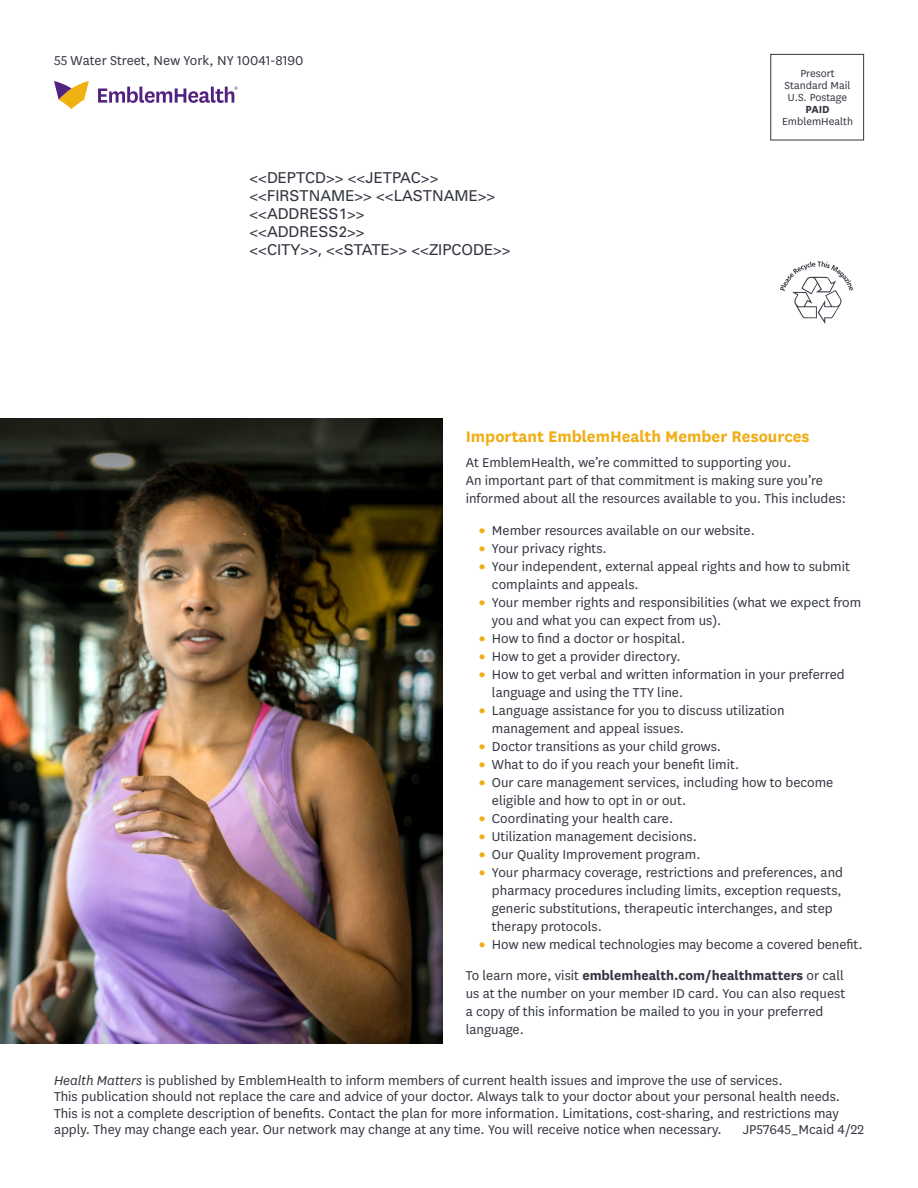
<style>
.page{position:relative;width:918px;height:1188px;background:#fff}
.page>*{position:absolute;margin:0;border:0;box-sizing:border-box;transform-origin:0 0}
._10_12_Member_Resour{font:700 18px "National";color:#f0ad14}
._10_12_Member_Resour-2{font:15px/18px "National";color:#323640}
.t1{font:15px "Univers";color:#323640}
.t2{font:12px "National";color:#323640}
.t3{font:700 12px "National";color:#323640}
.s1{font-weight:900;color:#f0ad14}
.s2{font-weight:700}
.s3{font-style:italic}
</style>
<div class="page">
<div style="left:770px;top:54px;width:94px;height:86px;border:1px solid #323640"></div>
<svg style="left:780px;top:261px;width:73px;height:63px"></svg>
<svg style="left:54px;top:81px;width:35px;height:28px"></svg>
<svg style="left:98px;top:86px;width:140px;height:17px"></svg>
<img style="left:0;top:418px;width:443px;height:625px">
<p class="_10_12_Member_Resour-2" style="left:54px;top:51px;width:251px">55 Water Street, New York, NY 10041-8190</p>
<p class="t1" style="left:249px;top:168px;width:191px">&lt;&lt;DEPTCD&gt;&gt; &lt;&lt;JETPAC&gt;&gt;</p>
<p class="t1" style="left:249px;top:186px;width:247px">&lt;&lt;FIRSTNAME&gt;&gt; &lt;&lt;LASTNAME&gt;&gt;</p>
<p class="t1" style="left:249px;top:204px;width:117px">&lt;&lt;ADDRESS1&gt;&gt;</p>
<p class="t1" style="left:249px;top:222px;width:117px">&lt;&lt;ADDRESS2&gt;&gt;</p>
<p class="t1" style="left:249px;top:240px;width:263px">&lt;&lt;CITY&gt;&gt;, &lt;&lt;STATE&gt;&gt; &lt;&lt;ZIPCODE&gt;&gt;</p>
<p class="t2" style="left:800px;top:66px;width:36px">Presort</p>
<p class="t2" style="left:785px;top:78px;width:67px">Standard Mail</p>
<p class="t2" style="left:788px;top:90px;width:61px">U.S. Postage</p>
<p class="t3" style="left:805px;top:101px;width:26px">PAID</p>
<p class="t2" style="left:782px;top:114px;width:72px">EmblemHealth</p>
<p class="_10_12_Member_Resour" style="left:466px;top:424px;width:345px">Important EmblemHealth Member Resources</p>
<p class="_10_12_Member_Resour-2" style="left:466px;top:453px;width:382px">At EmblemHealth, we’re committed to supporting you.<br>An important part of that commitment is making sure you’re informed about all the resources available to you. This includes:</p>
<p class="_10_12_Member_Resour-2" style="left:479px;top:520px;width:277px"><span class="s1">•</span> Member resources available on our website.</p>
<p class="_10_12_Member_Resour-2" style="left:479px;top:538px;width:129px"><span class="s1">•</span> Your privacy rights.</p>
<p class="_10_12_Member_Resour-2" style="left:492px;top:556px;width:360px;text-indent:-13px"><span class="s1">•</span> Your independent, external appeal rights and how to submit complaints and appeals.</p>
<p class="_10_12_Member_Resour-2" style="left:492px;top:592px;width:371px;text-indent:-13px"><span class="s1">•</span> Your member rights and responsibilities (what we expect from you and what you can expect from us).</p>
<p class="_10_12_Member_Resour-2" style="left:479px;top:628px;width:208px"><span class="s1">•</span> How to find a doctor or hospital.</p>
<p class="_10_12_Member_Resour-2" style="left:479px;top:646px;width:203px"><span class="s1">•</span> How to get a provider directory.</p>
<p class="_10_12_Member_Resour-2" style="left:492px;top:664px;width:354px;text-indent:-13px"><span class="s1">•</span> How to get verbal and written information in your preferred language and using the TTY line.</p>
<p class="_10_12_Member_Resour-2" style="left:492px;top:700px;width:294px;text-indent:-13px"><span class="s1">•</span> Language assistance for you to discuss utilization management and appeal issues.</p>
<p class="_10_12_Member_Resour-2" style="left:479px;top:736px;width:243px"><span class="s1">•</span> Doctor transitions as your child grows.</p>
<p class="_10_12_Member_Resour-2" style="left:479px;top:754px;width:262px"><span class="s1">•</span> What to do if you reach your benefit limit.</p>
<p class="_10_12_Member_Resour-2" style="left:492px;top:772px;width:343px;text-indent:-13px"><span class="s1">•</span> Our care management services, including how to become eligible and how to opt in or out.</p>
<p class="_10_12_Member_Resour-2" style="left:479px;top:808px;width:196px"><span class="s1">•</span> Coordinating your health care.</p>
<p class="_10_12_Member_Resour-2" style="left:479px;top:826px;width:219px"><span class="s1">•</span> Utilization management decisions.</p>
<p class="_10_12_Member_Resour-2" style="left:479px;top:844px;width:223px"><span class="s1">•</span> Our Quality Improvement program.</p>
<p class="_10_12_Member_Resour-2" style="left:492px;top:862px;width:353px;text-indent:-13px"><span class="s1">•</span> Your pharmacy coverage, restrictions and preferences, and pharmacy procedures including limits, exception requests, generic substitutions, therapeutic interchanges, and step therapy protocols.</p>
<p class="_10_12_Member_Resour-2" style="left:479px;top:934px;width:385px"><span class="s1">•</span> How new medical technologies may become a covered benefit.</p>
<p class="_10_12_Member_Resour-2" style="left:466px;top:966px;width:381px">To learn more, visit <span class="s2">emblemhealth.com/healthmatters</span> or call us at the number on your member ID card. You can also request a copy of this information be mailed to you in your preferred language.</p>
<p class="_10_12_Member_Resour-2" style="left:54px;top:1071px;width:788px;line-height:16.5px"><span class="s3">Health Matters</span> is published by EmblemHealth to inform members of current health issues and improve the use of services.<br>This publication should not replace the care and advice of your doctor. Always talk to your doctor about your personal health needs.<br>This is not a complete description of benefits. Contact the plan for more information. Limitations, cost-sharing, and restrictions may apply. They may change each year. Our network may change at any time. You will receive notice when necessary.</p>
<p class="_10_12_Member_Resour-2" style="left:743px;top:1120px;width:123px">JP57645_Mcaid 4/22</p>
</div>
